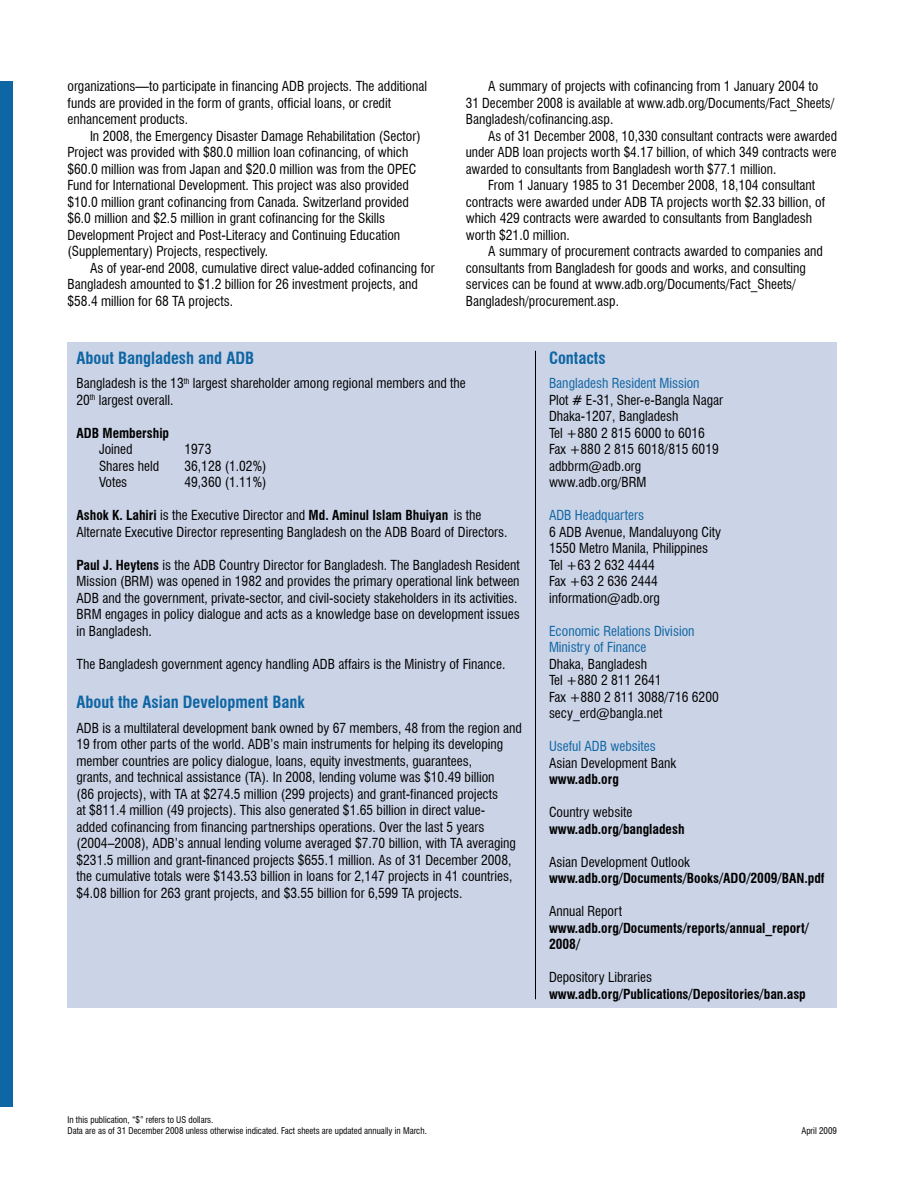
<style>
.page{position:relative;width:918px;height:1188px;background:#fff}
.page>*{position:absolute;margin:0;border:0;box-sizing:border-box;transform-origin:0 0}
.t1{font:700 condensed 16.5px "Swiss 721 BT";color:#0e66a4}
.t2{font:condensed 13.5px/16.5px "Swiss 721 BT";color:#000}
.t3{font:700 condensed 13.5px/16.5px "Swiss 721 BT";color:#000}
.t4{font:condensed 13.5px/16.5px "Swiss 721 BT";color:#0e66a4}
.t5{font:condensed 9px/10.8px "Swiss 721 BT";color:#000}
.s1{font-weight:700}
</style>
<div class="page">
<div style="left:0;top:81px;width:14px;height:1026px;background:#0e66a4"></div>
<div style="left:68px;top:342px;width:769px;height:666px;background:#cbd3e6"></div>
<hr style="left:535px;top:351px;width:1px;height:648px;background:#000">
<p class="t2" style="left:68px;top:78px;width:361px">organizations—to participate in financing ADB projects. The additional funds are provided in the form of grants, official loans, or credit enhancement products.</p>
<p class="t2" style="left:68px;top:128px;width:355px;text-indent:22px">In 2008, the Emergency Disaster Damage Rehabilitation (Sector)<br>Project was provided with $80.0 million loan cofinancing, of which $60.0 million was from Japan and $20.0 million was from the OPEC Fund for International Development. This project was also provided $10.0 million grant cofinancing from Canada. Switzerland provided $6.0 million and $2.5 million in grant cofinancing for the Skills Development Project and Post-Literacy and Continuing Education (Supplementary) Projects, respectively.</p>
<p class="t2" style="left:68px;top:260px;width:369px;text-indent:22px">As of year-end 2008, cumulative direct value-added cofinancing for<br>Bangladesh amounted to $1.2 billion for 26 investment projects, and $58.4 million for 68 TA projects.</p>
<p class="t2" style="left:466px;top:78px;width:370px;text-indent:22px">A summary of projects with cofinancing from 1 January 2004 to<br>31 December 2008 is available at www.adb.org/Documents/Fact_Sheets/<br>Bangladesh/cofinancing.asp.</p>
<p class="t2" style="left:488px;top:128px;width:350px">As of 31 December 2008, 10,330 consultant contracts were awarded</p>
<p class="t2" style="left:466px;top:144px;width:372px">under ADB loan projects worth $4.17 billion, of which 349 contracts were</p>
<p class="t2" style="left:466px;top:161px;width:312px">awarded to consultants from Bangladesh worth $77.1 million.</p>
<p class="t2" style="left:488px;top:177px;width:328px">From 1 January 1985 to 31 December 2008, 18,104 consultant</p>
<p class="t2" style="left:466px;top:194px;width:361px">contracts were awarded under ADB TA projects worth $2.33 billion, of</p>
<p class="t2" style="left:466px;top:210px;width:348px">which 429 contracts were awarded to consultants from Bangladesh</p>
<p class="t2" style="left:466px;top:227px;width:106px">worth $21.0 million.</p>
<p class="t2" style="left:488px;top:243px;width:336px">A summary of procurement contracts awarded to companies and</p>
<p class="t2" style="left:466px;top:260px;width:342px">consultants from Bangladesh for goods and works, and consulting</p>
<p class="t2" style="left:466px;top:276px;width:332px">services can be found at www.adb.org/Documents/Fact_Sheets/</p>
<p class="t2" style="left:466px;top:293px;width:155px">Bangladesh/procurement.asp.</p>
<p class="t1" style="left:76px;top:348px;width:179px">About Bangladesh and ADB</p>
<p class="t2" style="left:76px;top:375px;width:391px">Bangladesh is the 13<sup>th</sup> largest shareholder among regional members and the<br>20<sup>th</sup> largest overall.</p>
<p class="t3" style="left:76px;top:425px;width:94px">ADB Membership</p>
<p class="t2" style="left:99px;top:441px;width:35px">Joined</p>
<p class="t2" style="left:184px;top:441px;width:28px">1973</p>
<p class="t2" style="left:99px;top:458px;width:62px">Shares held</p>
<p class="t2" style="left:184px;top:458px;width:83px">36,128 (1.02%)</p>
<p class="t2" style="left:99px;top:474px;width:30px">Votes</p>
<p class="t2" style="left:184px;top:474px;width:83px">49,360 (1.11%)</p>
<p class="t2" style="left:76px;top:507px;width:433px"><span class="s1">Ashok K. Lahiri</span> is the Executive Director and <span class="s1">Md. Aminul Islam Bhuiyan</span> is the<br>Alternate Executive Director representing Bangladesh on the ADB Board of Directors.</p>
<p class="t2" style="left:76px;top:557px;width:445px"><span class="s1">Paul J. Heytens</span> is the ADB Country Director for Bangladesh. The Bangladesh Resident Mission (BRM) was opened in 1982 and provides the primary operational link between ADB and the government, private-sector, and civil-society stakeholders in its activities.<br>BRM engages in policy dialogue and acts as a knowledge base on development issues in Bangladesh.</p>
<p class="t2" style="left:76px;top:656px;width:431px">The Bangladesh government agency handling ADB affairs is the Ministry of Finance.</p>
<p class="t1" style="left:76px;top:692px;width:230px">About the Asian Development Bank</p>
<p class="t2" style="left:76px;top:719px;width:447px">ADB is a multilateral development bank owned by 67 members, 48 from the region and 19 from other parts of the world. ADB’s main instruments for helping its developing member countries are policy dialogue, loans, equity investments, guarantees,<br>grants, and technical assistance (TA). In 2008, lending volume was $10.49 billion<br>(86 projects), with TA at $274.5 million (299 projects) and grant-financed projects<br>at $811.4 million (49 projects). This also generated $1.65 billion in direct value-<br>added cofinancing from financing partnerships operations. Over the last 5 years (2004–2008), ADB’s annual lending volume averaged $7.70 billion, with TA averaging $231.5 million and grant-financed projects $655.1 million. As of 31 December 2008, the cumulative totals were $143.53 billion in loans for 2,147 projects in 41 countries, $4.08 billion for 263 grant projects, and $3.55 billion for 6,599 TA projects.</p>
<p class="t1" style="left:549px;top:348px;width:58px">Contacts</p>
<p class="t4" style="left:549px;top:375px;width:152px">Bangladesh Resident Mission</p>
<p class="t2" style="left:549px;top:392px;width:176px">Plot # E-31, Sher-e-Bangla Nagar<br>Dhaka-1207, Bangladesh<br>Tel +880 2 815 6000 to 6016<br>Fax +880 2 815 6018/815 6019 adbbrm@adb.org www.adb.org/BRM</p>
<p class="t4" style="left:549px;top:507px;width:97px">ADB Headquarters</p>
<p class="t2" style="left:549px;top:524px;width:174px">6 ADB Avenue, Mandaluyong City<br>1550 Metro Manila, Philippines<br>Tel +63 2 632 4444<br>Fax +63 2 636 2444 information@adb.org</p>
<p class="t4" style="left:549px;top:623px;width:147px">Economic Relations Division<br>Ministry of Finance</p>
<p class="t2" style="left:549px;top:656px;width:171px">Dhaka, Bangladesh<br>Tel +880 2 811 2641<br>Fax +880 2 811 3088/716 6200 secy_erd@bangla.net</p>
<p class="t4" style="left:549px;top:738px;width:108px">Useful ADB websites</p>
<p class="t2" style="left:549px;top:755px;width:129px">Asian Development Bank</p>
<p class="t3" style="left:549px;top:771px;width:71px">www.adb.org</p>
<p class="t2" style="left:549px;top:804px;width:85px">Country website</p>
<p class="t3" style="left:549px;top:821px;width:137px">www.adb.org/bangladesh</p>
<p class="t2" style="left:549px;top:854px;width:142px">Asian Development Outlook</p>
<p class="t3" style="left:549px;top:870px;width:277px">www.adb.org/Documents/Books/ADO/2009/BAN.pdf</p>
<p class="t2" style="left:549px;top:903px;width:75px">Annual Report</p>
<p class="t3" style="left:549px;top:920px;width:261px">www.adb.org/Documents/reports/annual_report/<br>2008/</p>
<p class="t2" style="left:549px;top:969px;width:105px">Depository Libraries</p>
<p class="t3" style="left:549px;top:986px;width:258px">www.adb.org/Publications/Depositories/ban.asp</p>
<p class="t5" style="left:68px;top:1114px;width:361px">In this publication, “$” refers to US dollars.<br>Data are as of 31 December 2008 unless otherwise indicated. Fact sheets are updated annually in March.</p>
<p class="t5" style="left:801px;top:1125px;width:37px">April 2009</p>
</div>
